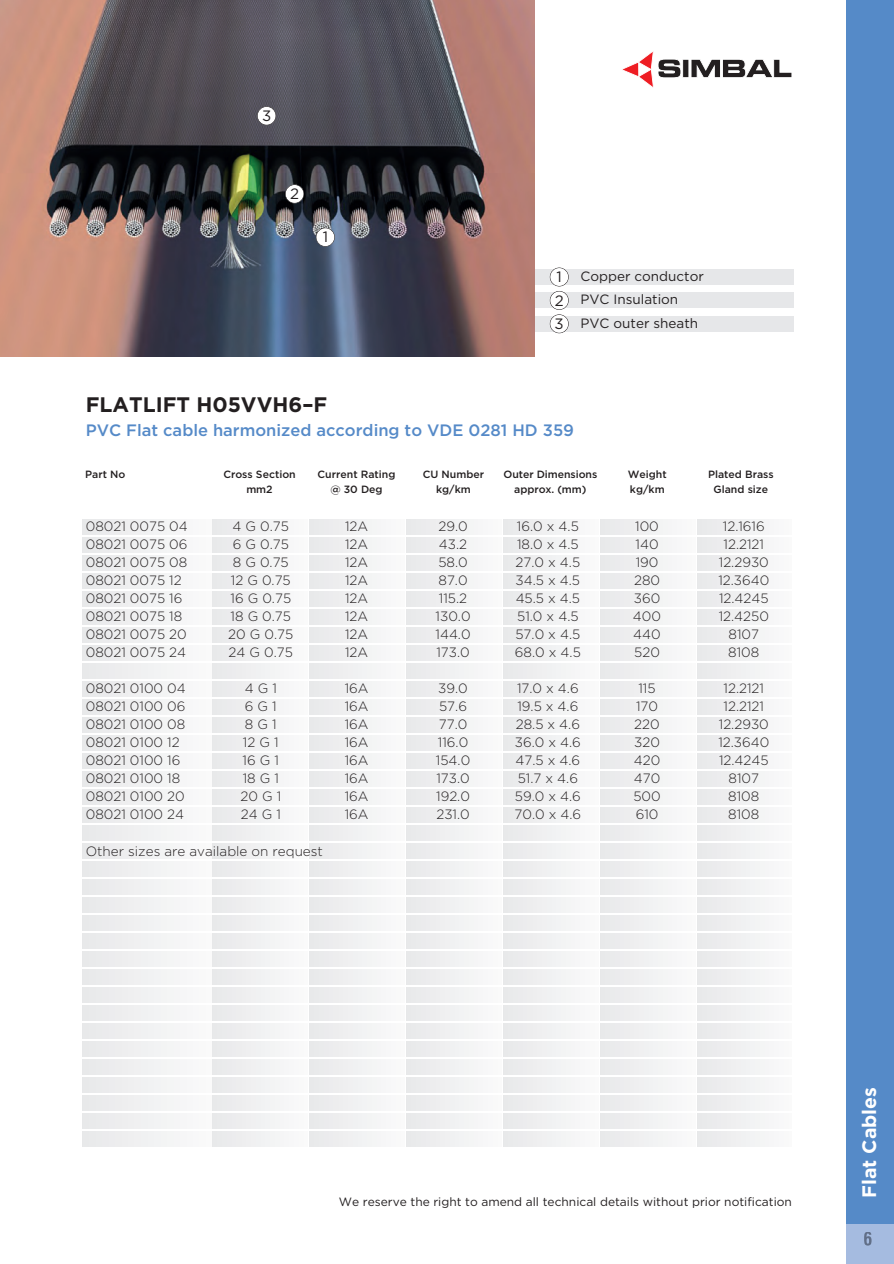
<style>
.page{position:relative;width:894px;height:1264px;background:#fff}
.page>*{position:absolute;margin:0;border:0;box-sizing:border-box;transform-origin:0 0}
.t1{font:700 21px "Gotham";color:#231f20}
.t2{font:700 19.5px "Gotham";color:#fff}
.t3{font:500 16.5px "Gotham";color:#558ac8}
.t4{font:15px "Gotham";color:#231f20}
.t5{font:300 13.5px "Gotham";color:#231f20}
.t6{font:13.5px/23.4px "Gotham";color:#231f20}
.t7{font:12px "Gotham";color:#231f20}
.t8{font:500 10.5px/15px "Gotham";color:#231f20;text-align:center}
.s1{font-size:15px}
</style>
<div class="page">
<div style="left:846px;top:0;width:48px;height:1262px;background:#558ac8"></div>
<svg style="left:622px;top:51px;width:170px;height:37px"></svg>
<div style="left:846px;top:1224px;width:48px;height:39px;background:#a5bbe0"></div>
<div style="left:535px;top:316px;width:258px;height:15px;background:#e6e7e9"></div>
<div style="left:535px;top:292px;width:258px;height:16px;background:#e6e7e9"></div>
<div style="left:535px;top:269px;width:258px;height:16px;background:#e6e7e9"></div>
<img style="left:0;top:0;width:534px;height:356px">
<div style="left:550px;top:314px;width:19px;height:19px;background:#fff;border-radius:50%"></div>
<div style="left:550px;top:314px;width:19px;height:19px;border:1px solid #231f20;border-radius:50%"></div>
<div style="left:550px;top:291px;width:19px;height:19px;background:#fff;border-radius:50%"></div>
<div style="left:550px;top:291px;width:19px;height:19px;border:1px solid #231f20;border-radius:50%"></div>
<div style="left:550px;top:268px;width:19px;height:18px;background:#fff;border-radius:50%"></div>
<div style="left:550px;top:267px;width:19px;height:19px;border:1px solid #231f20;border-radius:50%"></div>
<div style="left:316px;top:228px;width:19px;height:18px;background:#fff;border-radius:50%"></div>
<div style="left:316px;top:228px;width:19px;height:19px;border:1px solid #231f20;border-radius:50%"></div>
<div style="left:285px;top:185px;width:19px;height:18px;background:#fff;border-radius:50%"></div>
<div style="left:285px;top:184px;width:19px;height:19px;border:1px solid #231f20;border-radius:50%"></div>
<div style="left:257px;top:106px;width:19px;height:19px;background:#fff;border-radius:50%"></div>
<div style="left:257px;top:106px;width:19px;height:19px;border:1px solid #231f20;border-radius:50%"></div>
<svg style="left:864px;top:1232px;width:8px;height:13px"></svg>
<p class="t4" style="left:262px;top:107px;width:11px">3</p>
<p class="t4" style="left:290px;top:185px;width:10px">2</p>
<p class="t4" style="left:323px;top:229px;width:7px">1</p>
<p class="t6" style="left:580px;top:264px;width:125px;text-indent:-24px"><span class="s1">1</span> Copper conductor<br>PVC Insulation<br>PVC outer sheath</p>
<p class="t4" style="left:555px;top:292px;width:10px">2</p>
<p class="t4" style="left:555px;top:315px;width:11px">3</p>
<h1 class="t1" style="left:86px;top:393px;width:243px">FLATLIFT H05VVH6–F</h1>
<p class="t3" style="left:86px;top:421px;width:490px">PVC Flat cable harmonized according to VDE 0281 HD 359</p>
<p class="t8" style="left:85px;top:466px;width:42px">Part No</p>
<p class="t8" style="left:223px;top:466px;width:74px">Cross Section mm2</p>
<p class="t8" style="left:318px;top:466px;width:79px">Current Rating @ 30 Deg</p>
<p class="t8" style="left:423px;top:466px;width:63px">CU Number kg/km</p>
<p class="t8" style="left:503px;top:466px;width:95px">Outer Dimensions approx. (mm)</p>
<p class="t8" style="left:628px;top:466px;width:40px;text-align:left">Weight kg/km</p>
<p class="t8" style="left:708px;top:466px;width:67px">Plated Brass<br>Gland size</p>
<p class="t5" style="left:86px;top:519px;width:104px">08021 0075 04</p>
<p class="t5" style="left:233px;top:519px;width:58px">4 G 0.75</p>
<p class="t5" style="left:345px;top:519px;width:25px">12A</p>
<p class="t5" style="left:438px;top:519px;width:31px">29.0</p>
<p class="t5" style="left:517px;top:519px;width:63px">16.0 x 4.5</p>
<p class="t5" style="left:635px;top:519px;width:25px">100</p>
<p class="t5" style="left:723px;top:519px;width:43px">12.1616</p>
<p class="t5" style="left:86px;top:537px;width:103px">08021 0075 06</p>
<p class="t5" style="left:233px;top:537px;width:58px">6 G 0.75</p>
<p class="t5" style="left:345px;top:537px;width:25px">12A</p>
<p class="t5" style="left:439px;top:537px;width:30px">43.2</p>
<p class="t5" style="left:517px;top:537px;width:63px">18.0 x 4.5</p>
<p class="t5" style="left:636px;top:537px;width:25px">140</p>
<p class="t5" style="left:724px;top:537px;width:42px">12.2121</p>
<p class="t5" style="left:86px;top:555px;width:103px">08021 0075 08</p>
<p class="t5" style="left:233px;top:555px;width:57px">8 G 0.75</p>
<p class="t5" style="left:345px;top:555px;width:25px">12A</p>
<p class="t5" style="left:438px;top:555px;width:31px">58.0</p>
<p class="t5" style="left:516px;top:555px;width:66px">27.0 x 4.5</p>
<p class="t5" style="left:636px;top:555px;width:24px">190</p>
<p class="t5" style="left:719px;top:555px;width:52px">12.2930</p>
<p class="t5" style="left:86px;top:573px;width:98px">08021 0075 12</p>
<p class="t5" style="left:231px;top:573px;width:61px">12 G 0.75</p>
<p class="t5" style="left:345px;top:573px;width:25px">12A</p>
<p class="t5" style="left:439px;top:573px;width:31px">87.0</p>
<p class="t5" style="left:516px;top:573px;width:66px">34.5 x 4.5</p>
<p class="t5" style="left:634px;top:573px;width:28px">280</p>
<p class="t5" style="left:718px;top:573px;width:53px">12.3640</p>
<p class="t5" style="left:86px;top:591px;width:98px">08021 0075 16</p>
<p class="t5" style="left:231px;top:591px;width:62px">16 G 0.75</p>
<p class="t5" style="left:345px;top:591px;width:25px">12A</p>
<p class="t5" style="left:439px;top:591px;width:30px">115.2</p>
<p class="t5" style="left:516px;top:591px;width:66px">45.5 x 4.5</p>
<p class="t5" style="left:634px;top:591px;width:28px">360</p>
<p class="t5" style="left:719px;top:591px;width:51px">12.4245</p>
<p class="t5" style="left:86px;top:609px;width:98px">08021 0075 18</p>
<p class="t5" style="left:231px;top:609px;width:62px">18 G 0.75</p>
<p class="t5" style="left:345px;top:609px;width:25px">12A</p>
<p class="t5" style="left:436px;top:609px;width:37px">130.0</p>
<p class="t5" style="left:517px;top:609px;width:63px">51.0 x 4.5</p>
<p class="t5" style="left:633px;top:609px;width:30px">400</p>
<p class="t5" style="left:719px;top:609px;width:52px">12.4250</p>
<p class="t5" style="left:86px;top:627px;width:103px">08021 0075 20</p>
<p class="t5" style="left:228px;top:627px;width:67px">20 G 0.75</p>
<p class="t5" style="left:345px;top:627px;width:25px">12A</p>
<p class="t5" style="left:436px;top:627px;width:37px">144.0</p>
<p class="t5" style="left:515px;top:627px;width:66px">57.0 x 4.5</p>
<p class="t5" style="left:633px;top:627px;width:29px">440</p>
<p class="t5" style="left:729px;top:627px;width:32px">8107</p>
<p class="t5" style="left:86px;top:645px;width:102px">08021 0075 24</p>
<p class="t5" style="left:229px;top:645px;width:66px">24 G 0.75</p>
<p class="t5" style="left:345px;top:645px;width:25px">12A</p>
<p class="t5" style="left:436px;top:645px;width:35px">173.0</p>
<p class="t5" style="left:515px;top:645px;width:67px">68.0 x 4.5</p>
<p class="t5" style="left:634px;top:645px;width:27px">520</p>
<p class="t5" style="left:728px;top:645px;width:33px">8108</p>
<p class="t5" style="left:86px;top:681px;width:102px">08021 0100 04</p>
<p class="t5" style="left:245px;top:681px;width:34px">4 G 1</p>
<p class="t5" style="left:345px;top:681px;width:25px">16A</p>
<p class="t5" style="left:438px;top:681px;width:31px">39.0</p>
<p class="t5" style="left:517px;top:681px;width:63px">17.0 x 4.6</p>
<p class="t5" style="left:638px;top:681px;width:19px">115</p>
<p class="t5" style="left:724px;top:681px;width:42px">12.2121</p>
<p class="t5" style="left:86px;top:699px;width:101px">08021 0100 06</p>
<p class="t5" style="left:245px;top:699px;width:33px">6 G 1</p>
<p class="t5" style="left:345px;top:699px;width:25px">16A</p>
<p class="t5" style="left:439px;top:699px;width:29px">57.6</p>
<p class="t5" style="left:517px;top:699px;width:62px">19.5 x 4.6</p>
<p class="t5" style="left:636px;top:699px;width:24px">170</p>
<p class="t5" style="left:724px;top:699px;width:42px">12.2121</p>
<p class="t5" style="left:86px;top:717px;width:101px">08021 0100 08</p>
<p class="t5" style="left:245px;top:717px;width:33px">8 G 1</p>
<p class="t5" style="left:345px;top:717px;width:25px">16A</p>
<p class="t5" style="left:439px;top:717px;width:30px">77.0</p>
<p class="t5" style="left:516px;top:717px;width:66px">28.5 x 4.6</p>
<p class="t5" style="left:634px;top:717px;width:27px">220</p>
<p class="t5" style="left:719px;top:717px;width:52px">12.2930</p>
<p class="t5" style="left:86px;top:735px;width:96px">08021 0100 12</p>
<p class="t5" style="left:243px;top:735px;width:37px">12 G 1</p>
<p class="t5" style="left:345px;top:735px;width:25px">16A</p>
<p class="t5" style="left:438px;top:735px;width:32px">116.0</p>
<p class="t5" style="left:515px;top:735px;width:68px">36.0 x 4.6</p>
<p class="t5" style="left:634px;top:735px;width:27px">320</p>
<p class="t5" style="left:718px;top:735px;width:53px">12.3640</p>
<p class="t5" style="left:86px;top:753px;width:96px">08021 0100 16</p>
<p class="t5" style="left:243px;top:753px;width:38px">16 G 1</p>
<p class="t5" style="left:345px;top:753px;width:25px">16A</p>
<p class="t5" style="left:436px;top:753px;width:36px">154.0</p>
<p class="t5" style="left:516px;top:753px;width:66px">47.5 x 4.6</p>
<p class="t5" style="left:634px;top:753px;width:28px">420</p>
<p class="t5" style="left:719px;top:753px;width:51px">12.4245</p>
<p class="t5" style="left:86px;top:771px;width:96px">08021 0100 18</p>
<p class="t5" style="left:243px;top:771px;width:38px">18 G 1</p>
<p class="t5" style="left:345px;top:771px;width:25px">16A</p>
<p class="t5" style="left:436px;top:771px;width:35px">173.0</p>
<p class="t5" style="left:518px;top:771px;width:62px">51.7 x 4.6</p>
<p class="t5" style="left:634px;top:771px;width:28px">470</p>
<p class="t5" style="left:729px;top:771px;width:32px">8107</p>
<p class="t5" style="left:86px;top:789px;width:101px">08021 0100 20</p>
<p class="t5" style="left:240px;top:789px;width:42px">20 G 1</p>
<p class="t5" style="left:345px;top:789px;width:25px">16A</p>
<p class="t5" style="left:436px;top:789px;width:35px">192.0</p>
<p class="t5" style="left:515px;top:789px;width:68px">59.0 x 4.6</p>
<p class="t5" style="left:633px;top:789px;width:29px">500</p>
<p class="t5" style="left:728px;top:789px;width:33px">8108</p>
<p class="t5" style="left:86px;top:807px;width:100px">08021 0100 24</p>
<p class="t5" style="left:241px;top:807px;width:42px">24 G 1</p>
<p class="t5" style="left:345px;top:807px;width:25px">16A</p>
<p class="t5" style="left:436px;top:807px;width:35px">231.0</p>
<p class="t5" style="left:515px;top:807px;width:68px">70.0 x 4.6</p>
<p class="t5" style="left:636px;top:807px;width:24px">610</p>
<p class="t5" style="left:728px;top:807px;width:33px">8108</p>
<p class="t5" style="left:86px;top:843px;width:239px">Other sizes are available on request</p>
<p class="t7" style="left:339px;top:1195px;width:455px">We reserve the right to amend all technical details without prior notification</p>
<h2 class="t2" style="left:858px;top:1197px;width:112px;rotate:-90deg">Flat Cables</h2>
</div>
